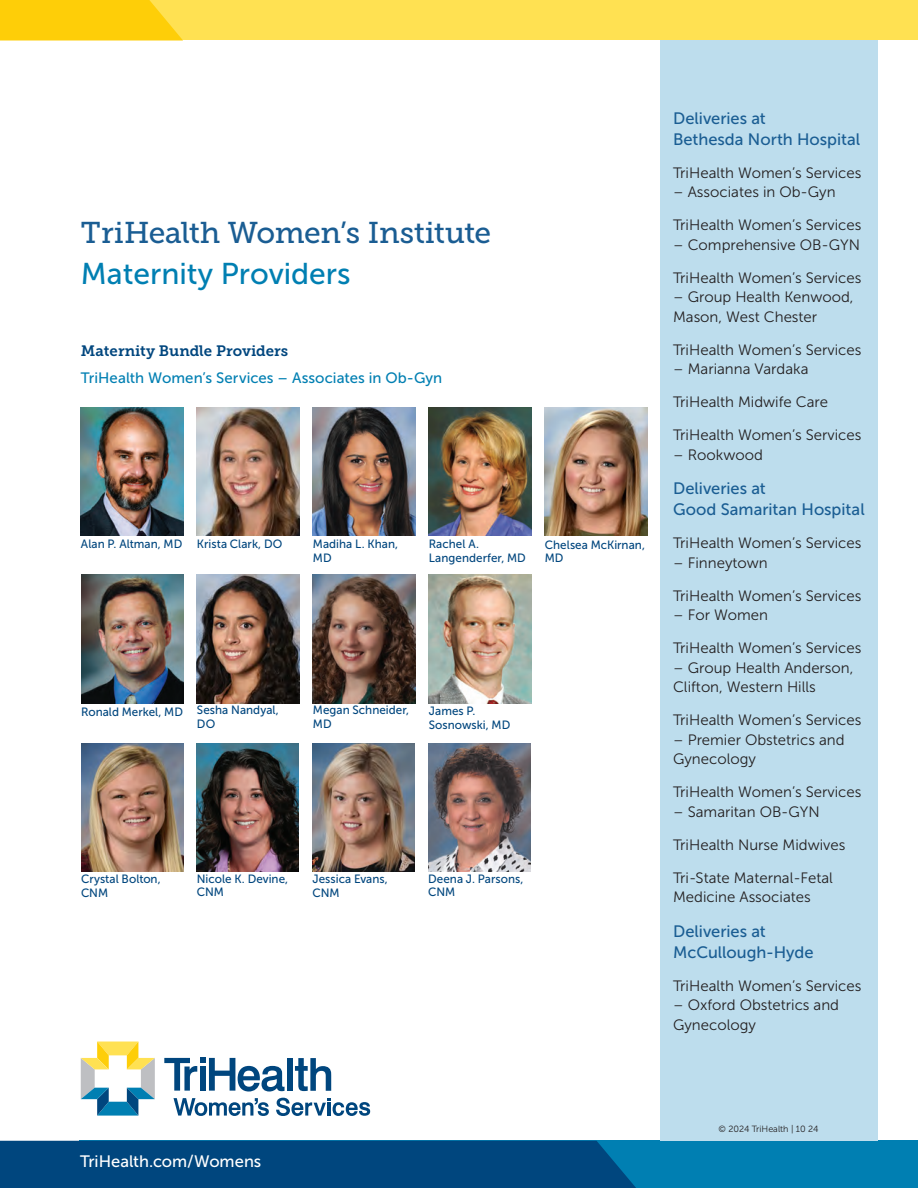
<style>
.page{position:relative;width:918px;height:1188px;background:#fff}
.page>*{position:absolute;margin:0;border:0;box-sizing:border-box;transform-origin:0 0}
.ENTITY_headline{font:30px "Museo Slab 500";letter-spacing:-.01em;color:#1a5d93}
.INTRO{font:30px "Museo Sans 500";color:#007fb2}
.SIDEBAR-subhead{font:16.5px/21px "Museo Sans 500";color:#1a5d93}
.t1{font:16.5px "Museo Sans 500";color:#fff}
.SIDEBAR_BT{font:15px/19.5px "Museo Sans 300";color:#231f20}
.Office_Heading{font:15px "Museo Sans 500";letter-spacing:.005em;color:#007fb2}
.specialty{font:15px "Museo Slab 700";color:#00467e}
.CUTLINE-Name{font:12px/13.5px "Museo Sans 500";letter-spacing:.005em;color:#00467e}
.t2{font:9px "Museo Sans 300";color:#231f20}
</style>
<div class="page">
<div style="left:79px;top:1141px;width:839px;height:47px;background:#007fb2"></div>
<div style="left:0;top:1141px;width:636px;height:47px;background:#00467e"></div>
<div style="left:0;top:0;width:918px;height:40px;background:#ffe152"></div>
<svg style="left:0;top:0;width:183px;height:40px;background:#fecf0e"></svg>
<svg style="left:295px;top:1058px;width:36px;height:33px"></svg>
<div style="left:287px;top:1058px;width:5px;height:33px;background:#00467e"></div>
<svg style="left:164px;top:1058px;width:121px;height:34px"></svg>
<svg style="left:81px;top:1042px;width:74px;height:74px"></svg>
<svg style="left:173px;top:1098px;width:96px;height:18px"></svg>
<svg style="left:276px;top:1098px;width:94px;height:18px"></svg>
<div style="left:660px;top:40px;width:218px;height:1101px;background:#bddded"></div>
<img style="left:197px;top:743px;width:102px;height:128px">
<img style="left:428px;top:743px;width:102px;height:128px">
<img style="left:197px;top:575px;width:102px;height:128px">
<img style="left:313px;top:575px;width:102px;height:128px">
<img style="left:197px;top:408px;width:102px;height:128px">
<img style="left:81px;top:743px;width:102px;height:128px">
<img style="left:81px;top:408px;width:102px;height:128px">
<img style="left:313px;top:408px;width:102px;height:128px">
<img style="left:429px;top:408px;width:102px;height:128px">
<img style="left:81px;top:575px;width:102px;height:128px">
<img style="left:545px;top:408px;width:102px;height:128px">
<img style="left:429px;top:575px;width:102px;height:128px">
<img style="left:312px;top:743px;width:103px;height:128px">
<p class="ENTITY_headline" style="left:81px;top:216px;width:412px">TriHealth Women’s Institute</p>
<p class="INTRO" style="left:81px;top:257px;width:271px">Maternity Providers</p>
<p class="specialty" style="left:81px;top:342px;width:209px">Maternity Bundle Providers</p>
<p class="Office_Heading" style="left:81px;top:370px;width:363px">TriHealth Women’s Services – Associates in Ob- Gyn</p>
<p class="CUTLINE-Name" style="left:81px;top:537px;width:103px">Alan P. Altman, MD</p>
<p class="CUTLINE-Name" style="left:313px;top:537px;width:87px">Madiha L. Khan,<br>MD</p>
<p class="CUTLINE-Name" style="left:429px;top:537px;width:98px">Rachel A.<br>Langenderfer, MD</p>
<p class="CUTLINE-Name" style="left:197px;top:537px;width:87px">Krista Clark, DO</p>
<p class="CUTLINE-Name" style="left:545px;top:538px;width:102px">Chelsea McKirnan,<br>MD</p>
<p class="CUTLINE-Name" style="left:81px;top:705px;width:104px">Ronald Merkel, MD</p>
<p class="CUTLINE-Name" style="left:197px;top:704px;width:83px">Sesha Nandyal,<br>DO</p>
<p class="CUTLINE-Name" style="left:313px;top:704px;width:98px">Megan Schneider,<br>MD</p>
<p class="CUTLINE-Name" style="left:429px;top:705px;width:83px">James P.<br>Sosnowski, MD</p>
<p class="CUTLINE-Name" style="left:81px;top:872px;width:81px">Crystal Bolton,<br>CNM</p>
<p class="CUTLINE-Name" style="left:197px;top:872px;width:93px">Nicole K. Devine,<br>CNM</p>
<p class="CUTLINE-Name" style="left:428px;top:872px;width:97px">Deena J. Parsons,<br>CNM</p>
<p class="CUTLINE-Name" style="left:312px;top:872px;width:77px">Jessica Evans,<br>CNM</p>
<p class="SIDEBAR-subhead" style="left:673px;top:107px;width:189px">Deliveries at<br>Bethesda North Hospital</p>
<p class="SIDEBAR_BT" style="left:673px;top:163px;width:190px">TriHealth Women’s Services</p>
<p class="SIDEBAR_BT" style="left:673px;top:182px;width:164px">– Associates in Ob-Gyn</p>
<p class="SIDEBAR_BT" style="left:673px;top:215px;width:190px">TriHealth Women’s Services</p>
<p class="SIDEBAR_BT" style="left:673px;top:235px;width:188px">– Comprehensive OB-GYN</p>
<p class="SIDEBAR_BT" style="left:673px;top:268px;width:190px">TriHealth Women’s Services</p>
<p class="SIDEBAR_BT" style="left:673px;top:287px;width:182px">– Group Health Kenwood,<br>Mason, West Chester</p>
<p class="SIDEBAR_BT" style="left:673px;top:340px;width:190px">TriHealth Women’s Services</p>
<p class="SIDEBAR_BT" style="left:673px;top:359px;width:137px">– Marianna Vardaka</p>
<p class="SIDEBAR_BT" style="left:673px;top:392px;width:157px">TriHealth Midwife Care</p>
<p class="SIDEBAR_BT" style="left:673px;top:425px;width:190px">TriHealth Women’s Services</p>
<p class="SIDEBAR_BT" style="left:673px;top:445px;width:91px">– Rookwood</p>
<p class="SIDEBAR-subhead" style="left:673px;top:478px;width:193px">Deliveries at<br>Good Samaritan Hospital</p>
<p class="SIDEBAR_BT" style="left:673px;top:533px;width:190px">TriHealth Women’s Services</p>
<p class="SIDEBAR_BT" style="left:673px;top:553px;width:96px">– Finneytown</p>
<p class="SIDEBAR_BT" style="left:673px;top:586px;width:190px">TriHealth Women’s Services</p>
<p class="SIDEBAR_BT" style="left:673px;top:605px;width:96px">– For Women</p>
<p class="SIDEBAR_BT" style="left:673px;top:638px;width:190px">TriHealth Women’s Services</p>
<p class="SIDEBAR_BT" style="left:673px;top:658px;width:182px">– Group Health Anderson,<br>Clifton, Western Hills</p>
<p class="SIDEBAR_BT" style="left:673px;top:710px;width:190px">TriHealth Women’s Services</p>
<p class="SIDEBAR_BT" style="left:673px;top:730px;width:173px">– Premier Obstetrics and<br>Gynecology</p>
<p class="SIDEBAR_BT" style="left:673px;top:782px;width:190px">TriHealth Women’s Services</p>
<p class="SIDEBAR_BT" style="left:673px;top:802px;width:148px">– Samaritan OB-GYN</p>
<p class="SIDEBAR_BT" style="left:673px;top:835px;width:174px">TriHealth Nurse Midwives</p>
<p class="SIDEBAR_BT" style="left:673px;top:868px;width:161px">Tri-State Maternal-Fetal<br>Medicine Associates</p>
<p class="SIDEBAR-subhead" style="left:673px;top:920px;width:142px">Deliveries at<br>McCullough‑Hyde</p>
<p class="SIDEBAR_BT" style="left:673px;top:976px;width:190px">TriHealth Women’s Services</p>
<p class="SIDEBAR_BT" style="left:673px;top:995px;width:168px">– Oxford Obstetrics and<br>Gynecology</p>
<p class="t1" style="left:80px;top:1152px;width:183px">TriHealth.com/Womens</p>
<p class="t2" style="left:719px;top:1124px;width:101px">© 2024 TriHealth | 10 24</p>
</div>
